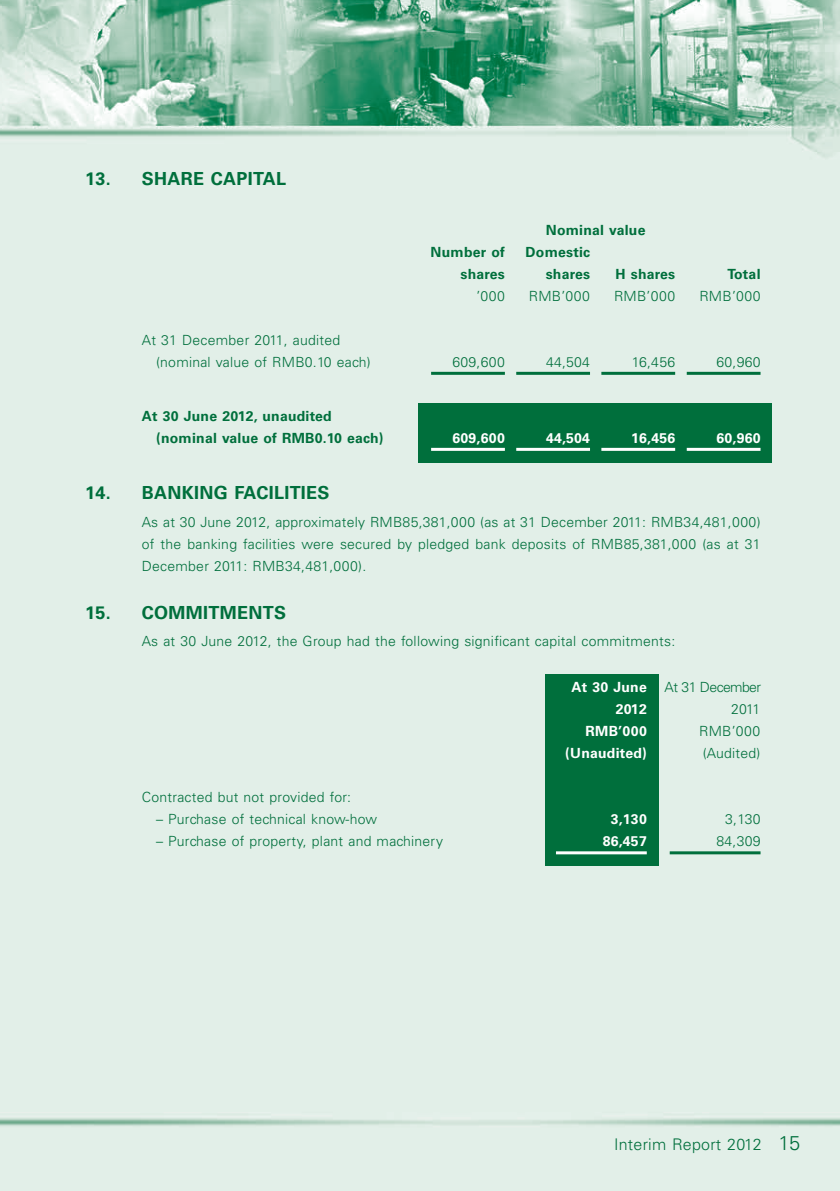
<style>
.page{position:relative;width:840px;height:1191px;background:#fff}
.page>*{position:absolute;margin:0;border:0;box-sizing:border-box;transform-origin:0 0}
.t1{font:700 18px "Univers LT Std";letter-spacing:.015em;color:#006f3c}
.t2{font:300 16px "Univers LT Std";letter-spacing:.015em;color:#006f3c}
.t3{font:300 14px/22px "Univers LT Std";letter-spacing:.015em;color:#006f3c}
.t4{font:700 14px/22px "Univers LT Std";letter-spacing:.015em;color:#006f3c}
.t5{font:700 14px "Univers LT Std";letter-spacing:.015em;color:#fff}
.t6{font:300 14px "Univers LT Std";letter-spacing:-.045em;color:#006f3c}
.s1{font-size:20px}
</style>
<div class="page">
<img style="left:0;top:0;width:839px;height:1191px">
<hr style="left:431px;top:372px;width:73px;height:3px;background:#006f3c">
<hr style="left:516px;top:372px;width:73px;height:3px;background:#006f3c">
<hr style="left:601px;top:372px;width:73px;height:3px;background:#006f3c">
<hr style="left:686px;top:372px;width:74px;height:3px;background:#006f3c">
<div style="left:418px;top:403px;width:353px;height:60px;background:#006f3c"></div>
<hr style="left:431px;top:448px;width:73px;height:3px;background:#fff">
<hr style="left:516px;top:448px;width:73px;height:3px;background:#fff">
<hr style="left:601px;top:448px;width:73px;height:3px;background:#fff">
<hr style="left:686px;top:448px;width:74px;height:3px;background:#fff">
<div style="left:544px;top:674px;width:114px;height:191px;background:#006f3c"></div>
<hr style="left:555px;top:851px;width:91px;height:3px;background:#fff">
<hr style="left:669px;top:851px;width:91px;height:3px;background:#006f3c">
<p class="t1" style="left:85px;top:168px;width:202px">13. SHARE CAPITAL</p>
<p class="t3" style="left:156px;top:329px;width:216px;text-indent:-14px">At 31 December 2011 , audited (nominal value of RMB0.1 0 each)</p>
<p class="t4" style="left:156px;top:405px;width:229px;text-indent:-14px">At 30 June 2012, unaudited (nominal value of RMB0.10 each)</p>
<p class="t4" style="left:545px;top:219px;width:101px">Nominal value</p>
<p class="t4" style="left:430px;top:241px;width:76px">Number of</p>
<p class="t4" style="left:525px;top:241px;width:66px">Domestic</p>
<p class="t4" style="left:460px;top:263px;width:46px">shares</p>
<p class="t4" style="left:545px;top:263px;width:46px">shares</p>
<p class="t4" style="left:615px;top:263px;width:61px">H shares</p>
<p class="t4" style="left:727px;top:263px;width:35px">Total</p>
<p class="t3" style="left:476px;top:285px;width:30px">’000</p>
<p class="t3" style="left:528px;top:285px;width:63px">RMB’000</p>
<p class="t3" style="left:613px;top:285px;width:63px">RMB’000</p>
<p class="t3" style="left:699px;top:285px;width:63px">RMB’000</p>
<p class="t3" style="left:452px;top:351px;width:54px">609,600</p>
<p class="t3" style="left:545px;top:351px;width:61px">44,504 1</p>
<p class="t3" style="left:638px;top:351px;width:37px">6,456</p>
<p class="t3" style="left:716px;top:351px;width:46px">60,960</p>
<p class="t5" style="left:452px;top:430px;width:54px">609,600</p>
<p class="t5" style="left:545px;top:430px;width:46px">44,504</p>
<p class="t5" style="left:630px;top:430px;width:46px">16,456</p>
<p class="t5" style="left:716px;top:430px;width:46px">60,960</p>
<p class="t1" style="left:85px;top:482px;width:246px">14. BANKING FACILITIES</p>
<p class="t3" style="left:142px;top:510px;width:620px">As at 30 June 201 2, approximately RMB85,381 ,000 (as at 31 December 2011 : RMB34,481 ,000) of the banking facilities were secured by pledged bank deposits of RMB85,381 ,000 (as at 31<br>December 2011 : RMB34,481 ,000).</p>
<p class="t1" style="left:85px;top:601px;width:202px">15. COMMITMENTS</p>
<p class="t3" style="left:142px;top:630px;width:534px">As at 30 June 201 2, the Group had the following significant capital commitments:</p>
<p class="t5" style="left:571px;top:679px;width:77px">At 30 June</p>
<p class="t6" style="left:664px;top:679px;width:98px">At 31 December</p>
<p class="t5" style="left:615px;top:701px;width:33px">2012</p>
<p class="t3" style="left:730px;top:698px;width:21px">2011</p>
<p class="t5" style="left:585px;top:723px;width:63px">RMB’000</p>
<p class="t3" style="left:698px;top:720px;width:63px">RMB’000</p>
<p class="t5" style="left:565px;top:745px;width:83px">(Unaudited)</p>
<p class="t3" style="left:702px;top:742px;width:59px">(Audited)</p>
<p class="t3" style="left:142px;top:786px;width:211px">Contracted but not provided for:</p>
<p class="t3" style="left:156px;top:808px;width:222px">– Purchase of technical know-how</p>
<p class="t5" style="left:610px;top:811px;width:37px">3,130</p>
<p class="t3" style="left:724px;top:808px;width:37px">3,1 30</p>
<p class="t3" style="left:156px;top:830px;width:288px">– Purchase of property, plant and machinery</p>
<p class="t5" style="left:602px;top:833px;width:46px">86,457</p>
<p class="t3" style="left:716px;top:830px;width:46px">84,309</p>
<p class="t2" style="left:613px;top:1134px;width:188px">Interim Report 201 2 <span class="s1">1 5</span></p>
</div>
